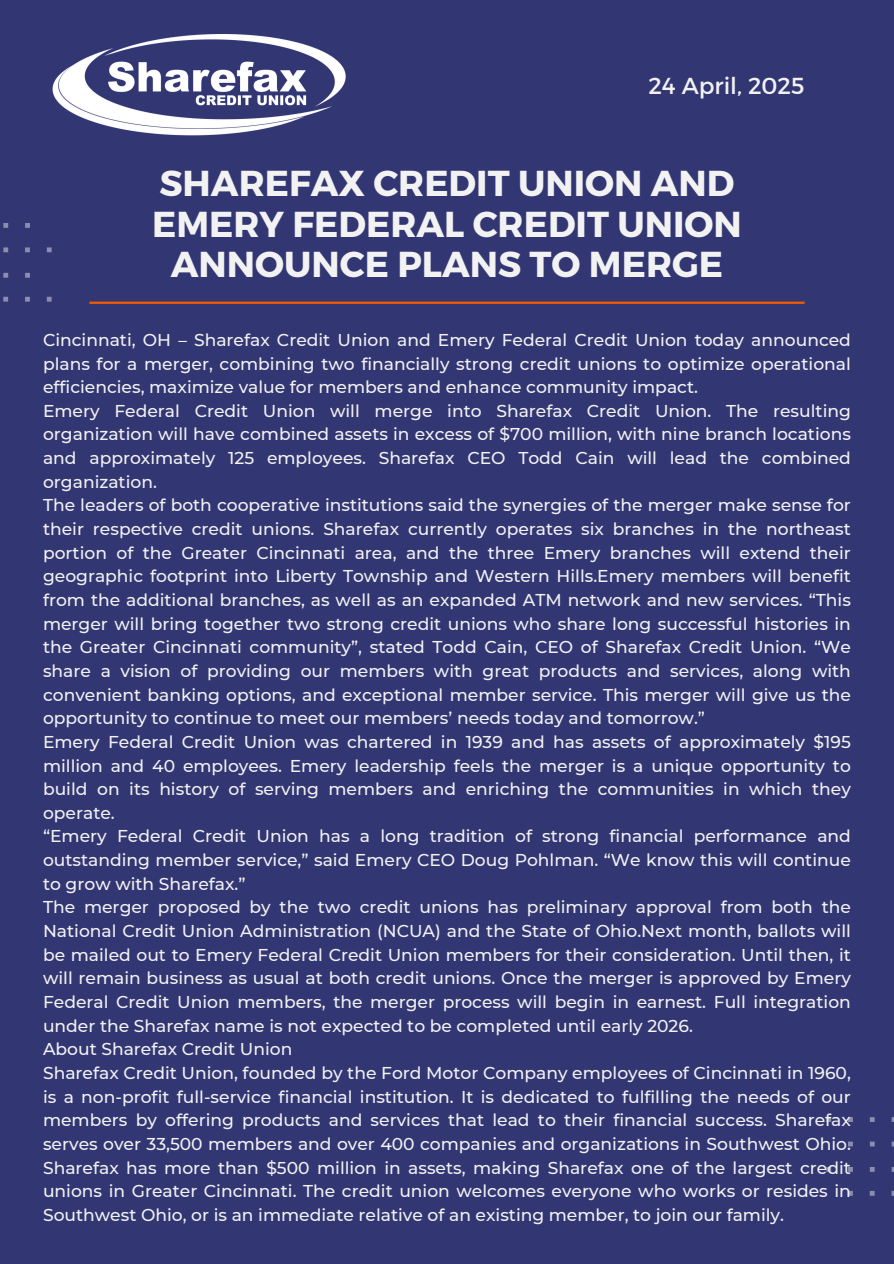
<style>
.page{position:relative;width:894px;height:1264px;background:#fff}
.page>*{position:absolute;margin:0;border:0;box-sizing:border-box;transform-origin:0 0}
.t1{font:700 36px/40.5px "Montserrat";color:#f2f2f2;text-align:center}
.t2{font:23.1px "Montserrat";color:#f2f2f2}
.t3{font:500 17.1px/23.7px "Montserrat";color:#f2f2f2;text-align:justify}
</style>
<div class="page">
<div style="left:0;top:0;width:893px;height:1263px;background:#323673"></div>
<hr style="left:89px;top:301px;width:715px;height:3px;background:#f25c05">
<svg style="left:3px;top:223px;width:48px;height:78px"></svg>
<svg style="left:826px;top:1117px;width:67px;height:78px"></svg>
<img style="left:52px;top:34px;width:294px;height:102px">
<p class="t2" style="left:648px;top:71px;width:158px">24 April, 2025</p>
<p class="t1" style="left:152px;top:161px;width:591px">SHAREFAX CREDIT UNION AND<br>EMERY FEDERAL CREDIT UNION<br>ANNOUNCE PLANS TO MERGE</p>
<p class="t3" style="left:43px;top:328px;width:809px">Cincinnati, OH – Sharefax Credit Union and Emery Federal Credit Union today announced plans for a merger, combining two financially strong credit unions to optimize operational efficiencies, maximize value for members and enhance community impact.</p>
<h2 class="t3" style="left:43px;top:399px;width:809px">Emery Federal Credit Union will merge into Sharefax Credit Union. The resulting organization will have combined assets in excess of $700 million, with nine branch locations and approximately 125 employees. Sharefax CEO Todd Cain will lead the combined organization.</h2>
<p class="t3" style="left:43px;top:493px;width:809px">The leaders of both cooperative institutions said the synergies of the merger make sense for their respective credit unions. Sharefax currently operates six branches in the northeast portion of the Greater Cincinnati area, and the three Emery branches will extend their geographic footprint into Liberty Township and Western Hills.Emery members will benefit from the additional branches, as well as an expanded ATM network and new services. “This merger will bring together two strong credit unions who share long successful histories in the Greater Cincinnati community”, stated Todd Cain, CEO of Sharefax Credit Union. “We share a vision of providing our members with great products and services, along with convenient banking options, and exceptional member service. This merger will give us the opportunity to continue to meet our members’ needs today and tomorrow.”</p>
<h1 class="t3" style="left:43px;top:730px;width:809px">Emery Federal Credit Union was chartered in 1939 and has assets of approximately $195 million and 40 employees. Emery leadership feels the merger is a unique opportunity to build on its history of serving members and enriching the communities in which they operate.</h1>
<p class="t3" style="left:43px;top:824px;width:809px">“Emery Federal Credit Union has a long tradition of strong financial performance and outstanding member service,” said Emery CEO Doug Pohlman. “We know this will continue to grow with Sharefax.”</p>
<p class="t3" style="left:43px;top:895px;width:809px">The merger proposed by the two credit unions has preliminary approval from both the National Credit Union Administration (NCUA) and the State of Ohio.Next month, ballots will be mailed out to Emery Federal Credit Union members for their consideration. Until then, it will remain business as usual at both credit unions. Once the merger is approved by Emery Federal Credit Union members, the merger process will begin in earnest. Full integration under the Sharefax name is not expected to be completed until early 2026.</p>
<p class="t3" style="left:43px;top:1037px;width:251px">About Sharefax Credit Union</p>
<p class="t3" style="left:43px;top:1060px;width:809px">Sharefax Credit Union, founded by the Ford Motor Company employees of Cincinnati in 1960, is a non-profit full-service financial institution. It is dedicated to fulfilling the needs of our members by offering products and services that lead to their financial success. Sharefax serves over 33,500 members and over 400 companies and organizations in Southwest Ohio.<br>Sharefax has more than $500 million in assets, making Sharefax one of the largest credit unions in Greater Cincinnati. The credit union welcomes everyone who works or resides in Southwest Ohio, or is an immediate relative of an existing member, to join our family.</p>
</div>
